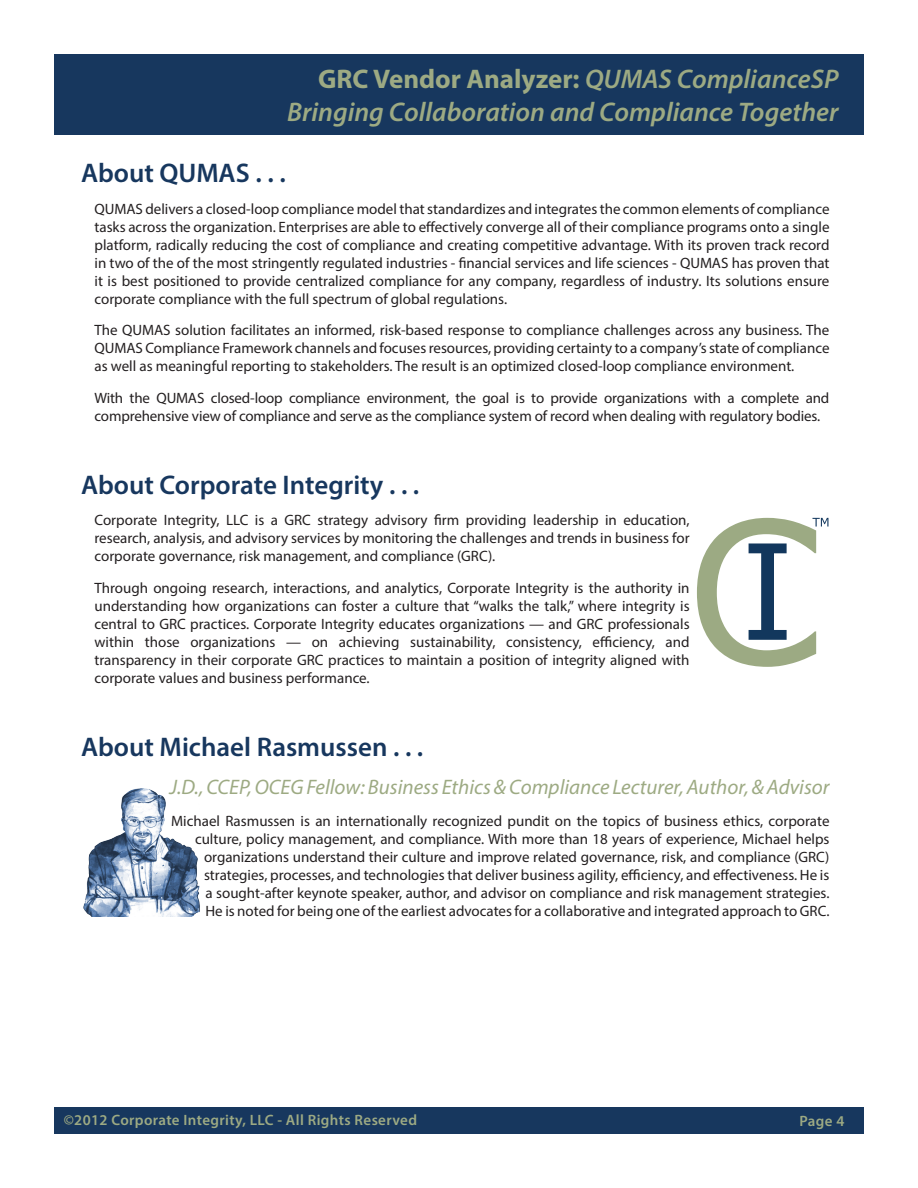
<style>
.page{position:relative;width:918px;height:1188px;background:#fff}
.page>*{position:absolute;margin:0;border:0;box-sizing:border-box;transform-origin:0 0}
.Head_1{font:600 27px "Myriad Pro";color:#17375e}
.Address{font:italic 600 27px "Myriad Pro";color:#9daa83}
.Address-2{font:700 27px "Myriad Pro";color:#9daa83}
.Body{font:italic 21px "Myriad Pro";color:#9daa83}
.Body-2{font:15px/18px "Myriad Pro";color:#231f20;text-align:justify}
.t1{font:600 15px "Myriad Pro";letter-spacing:.025em;color:#9daa83}
.s1{font-weight:600;font-style:italic}
</style>
<div class="page">
<div style="left:54px;top:1107px;width:810px;height:27px;background:#17375e"></div>
<div style="left:54px;top:54px;width:810px;height:81px;background:#17375e"></div>
<img style="left:83px;top:788px;width:117px;height:128px">
<svg style="left:697px;top:518px;width:131px;height:149px"></svg>
<p class="Address-2" style="left:318px;top:62px;width:522px">GRC Vendor Analyzer: <span class="s1">QUMAS ComplianceSP</span></p>
<p class="Address" style="left:287px;top:95px;width:553px">Bringing Collaboration and Compliance Together</p>
<p class="Head_1" style="left:81px;top:156px;width:206px">About QUMAS . . .</p>
<p class="Body-2" style="left:94px;top:199px;width:737px">QUMAS delivers a closed-loop compliance model that standardizes and integrates the common elements of compliance tasks across the organization. Enterprises are able to effectively converge all of their compliance programs onto a single platform, radically reducing the cost of compliance and creating competitive advantage. With its proven track record in two of the of the most stringently regulated industries - financial services and life sciences - QUMAS has proven that it is best positioned to provide centralized compliance for any company, regardless of industry. Its solutions ensure corporate compliance with the full spectrum of global regulations.</p>
<p class="Body-2" style="left:94px;top:321px;width:737px">The QUMAS solution facilitates an informed, risk-based response to compliance challenges across any business. The QUMAS Compliance Framework channels and focuses resources, providing certainty to a company’s state of compliance as well as meaningful reporting to stakeholders. The result is an optimized closed-loop compliance environment.</p>
<p class="Body-2" style="left:94px;top:388px;width:736px">With the QUMAS closed-loop compliance environment, the goal is to provide organizations with a complete and comprehensive view of compliance and serve as the compliance system of record when dealing with regulatory bodies.</p>
<p class="Head_1" style="left:81px;top:467px;width:340px">About Corporate Integrity . . .</p>
<p class="Body-2" style="left:94px;top:511px;width:597px">Corporate Integrity, LLC is a GRC strategy advisory firm providing leadership in education, research, analysis, and advisory services by monitoring the challenges and trends in business for corporate governance, risk management, and compliance (GRC).</p>
<p class="Body-2" style="left:94px;top:578px;width:597px">Through ongoing research, interactions, and analytics, Corporate Integrity is the authority in understanding how organizations can foster a culture that “walks the talk,” where integrity is central to GRC practices. Corporate Integrity educates organizations — and GRC professionals within those organizations — on achieving sustainability, consistency, efficiency, and transparency in their corporate GRC practices to maintain a position of integrity aligned with corporate values and business performance.</p>
<p class="Head_1" style="left:81px;top:729px;width:344px">About Michael Rasmussen . . .</p>
<p class="Body" style="left:170px;top:774px;width:662px">J.D., CCEP, OCEG Fellow: Business Ethics &amp; Compliance Lecturer, Author, &amp; Advisor</p>
<p class="Body-2" style="left:171px;top:811px;width:660px;text-align:right">Michael Rasmussen is an internationally recognized pundit on the topics of business ethics, corporate culture, policy management, and compliance. With more than 18 years of experience, Michael helps organizations understand their culture and improve related governance, risk, and compliance (GRC) strategies, processes, and technologies that deliver business agility, efficiency, and effectiveness. He is<br>a sought-after keynote speaker, author, and advisor on compliance and risk management strategies.<br>He is noted for being one of the earliest advocates for a collaborative and integrated approach to GRC.</p>
<p class="t1" style="left:64px;top:1110px;width:355px">©2012 Corporate Integrity, LLC - All Rights Reserved</p>
<p class="t1" style="left:799px;top:1111px;width:47px">Page 4</p>
</div>
